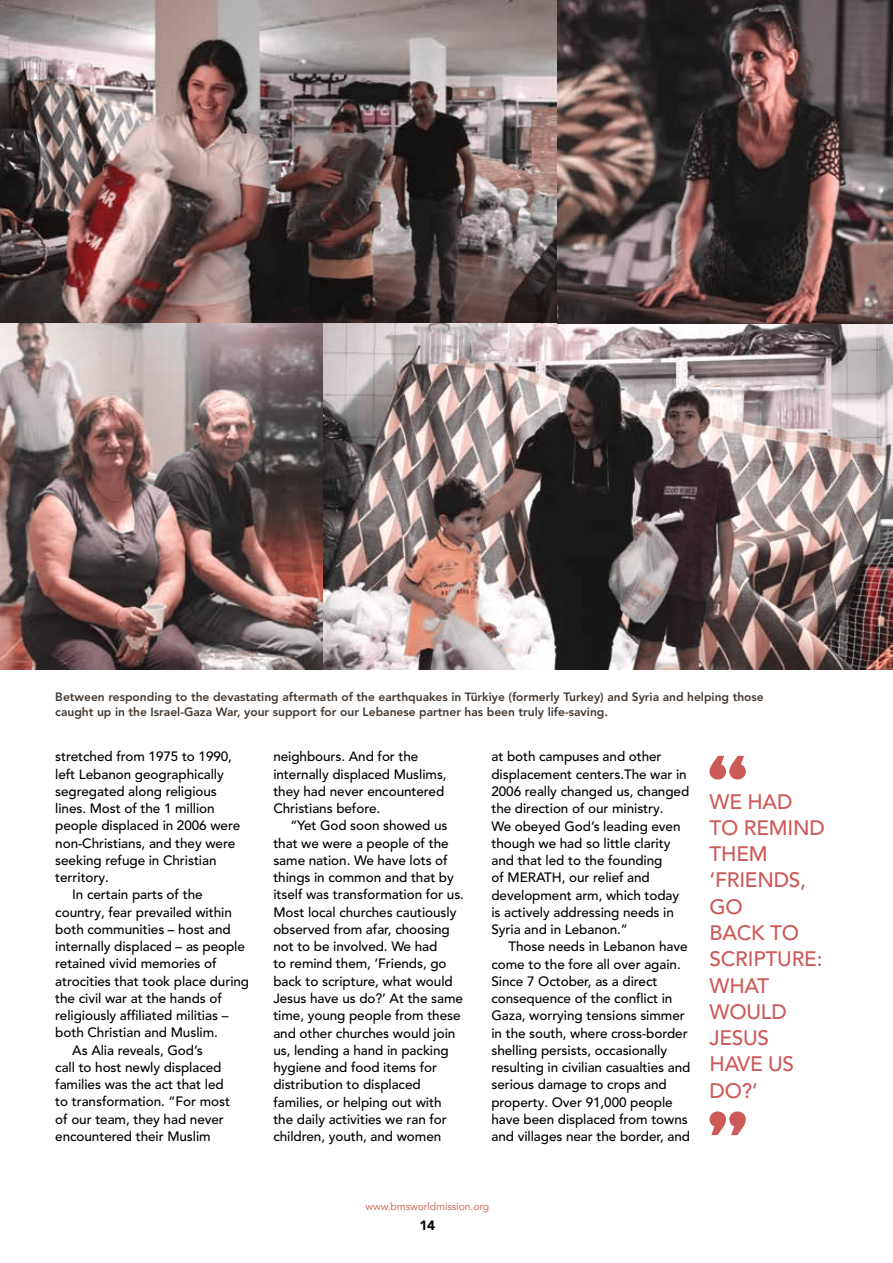
<style>
.page{position:relative;width:893px;height:1263px;background:#fff}
.page>*{position:absolute;margin:0;border:0;box-sizing:border-box;transform-origin:0 0}
.t1{font:500 20.85px/26.2px "Avenir LT Pro";letter-spacing:-.01em;color:#cc5a58}
.t2{font:500 13.5px/17.2px "Avenir LT Pro";letter-spacing:-.005em;color:#000}
.t3{font:900 13.5px "Avenir";color:#000}
.t4{font:800 12px/15px "Avenir LT Pro";color:#453a32}
.t5{font:10.5px "Avenir LT Pro";letter-spacing:-.01em;color:#d06d63}
</style>
<div class="page">
<svg style="left:709px;top:756px;width:37px;height:23px"></svg>
<svg style="left:709px;top:1111px;width:37px;height:24px"></svg>
<img style="left:0;top:0;width:893px;height:670px">
<p class="t4" style="left:55px;top:689px;width:710px">Between responding to the devastating aftermath of the earthquakes in Türkiye (formerly Turkey) and Syria and helping those caught up in the Israel-Gaza War, your support for our Lebanese partner has been truly life-saving.</p>
<p class="t2" style="left:55px;top:748px;width:178px">stretched from 1975 to 1990,</p>
<p class="t2" style="left:55px;top:765px;width:170px">left Lebanon geographically</p>
<p class="t2" style="left:55px;top:783px;width:163px">segregated along religious</p>
<p class="t2" style="left:55px;top:800px;width:161px">lines. Most of the 1 million</p>
<p class="t2" style="left:55px;top:817px;width:186px">people displaced in 2006 were</p>
<p class="t2" style="left:55px;top:834px;width:181px">non-Christians, and they were</p>
<p class="t2" style="left:55px;top:852px;width:163px">seeking refuge in Christian</p>
<p class="t2" style="left:55px;top:869px;width:55px">territory.</p>
<p class="t2" style="left:72px;top:886px;width:132px">In certain parts of the</p>
<p class="t2" style="left:55px;top:903px;width:178px">country, fear prevailed within</p>
<p class="t2" style="left:55px;top:921px;width:177px">both communities – host and</p>
<p class="t2" style="left:55px;top:938px;width:191px">internally displaced – as people</p>
<p class="t2" style="left:55px;top:955px;width:163px">retained vivid memories of</p>
<p class="t2" style="left:55px;top:972px;width:195px">atrocities that took place during</p>
<p class="t2" style="left:55px;top:990px;width:168px">the civil war at the hands of</p>
<p class="t2" style="left:55px;top:1007px;width:175px">religiously affiliated militias –</p>
<p class="t2" style="left:55px;top:1024px;width:164px">both Christian and Muslim.</p>
<p class="t2" style="left:72px;top:1041px;width:132px">As Alia reveals, God’s</p>
<p class="t2" style="left:55px;top:1059px;width:168px">call to host newly displaced</p>
<p class="t2" style="left:55px;top:1076px;width:170px">families was the act that led</p>
<p class="t2" style="left:55px;top:1093px;width:176px">to transformation. “For most</p>
<p class="t2" style="left:55px;top:1110px;width:170px">of our team, they had never</p>
<p class="t2" style="left:55px;top:1128px;width:157px">encountered their Muslim</p>
<p class="t2" style="left:273px;top:748px;width:175px">neighbours. And for the internally displaced Muslims, they had never encountered<br>Christians before.</p>
<p class="t2" style="left:273px;top:817px;width:192px;text-indent:17px">“Yet God soon showed us that we were a people of the same nation. We have lots of things in common and that by itself was transformation for us.<br>Most local churches cautiously observed from afar, choosing not to be involved. We had<br>to remind them, ‘Friends, go back to scripture, what would<br>Jesus have us do?’ At the same time, young people from these and other churches would join us, lending a hand in packing hygiene and food items for distribution to displaced families, or helping out with the daily activities we ran for children, youth, and women</p>
<p class="t2" style="left:491px;top:748px;width:199px">at both campuses and other displacement centers.The war in<br>2006 really changed us, changed the direction of our ministry.<br>We obeyed God’s leading even though we had so little clarity and that led to the founding<br>of MERATH, our relief and development arm, which today is actively addressing needs in<br>Syria and in Lebanon.”</p>
<p class="t2" style="left:491px;top:938px;width:200px;text-indent:17px">Those needs in Lebanon have come to the fore all over again.<br>Since 7 October, as a direct consequence of the conflict in<br>Gaza, worrying tensions simmer in the south, where cross-border shelling persists, occasionally resulting in civilian casualties and serious damage to crops and property. Over 91,000 people have been displaced from towns and villages near the border, and</p>
<h1 class="t1" style="left:709px;top:788px;width:117px">WE HAD<br>TO REMIND<br>THEM ‘FRIENDS,<br>GO<br>BACK TO<br>SCRIPTURE:<br>WHAT<br>WOULD<br>JESUS<br>HAVE US<br>DO?’</h1>
<p class="t5" style="left:365px;top:1199px;width:125px">www.bmsworldmission.org</p>
<p class="t3" style="left:419px;top:1214px;width:17px">14</p>
</div>
